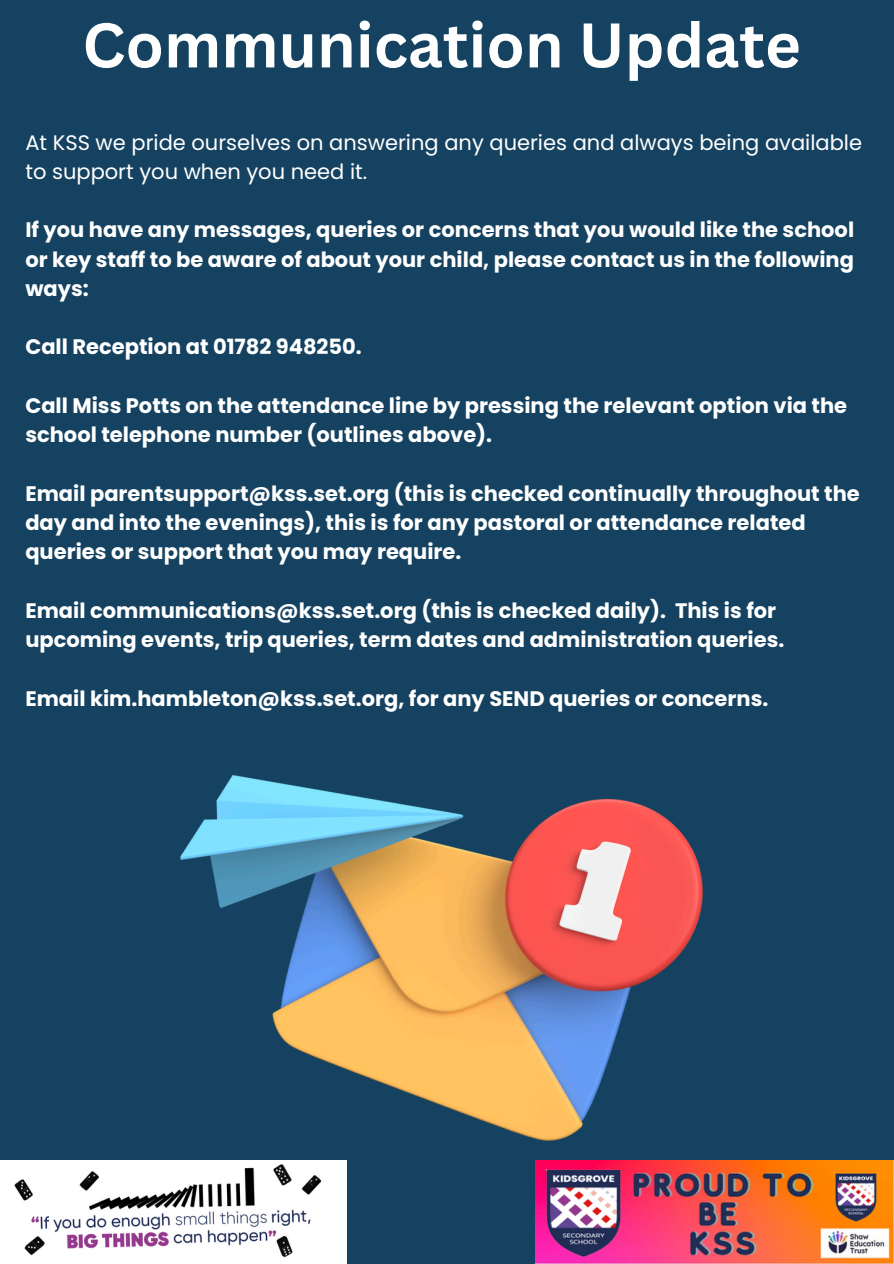
<style>
.page{position:relative;width:894px;height:1264px;background:#fff}
.page>*{position:absolute;margin:0;border:0;box-sizing:border-box;transform-origin:0 0}
.t1{font:700 61.5px "Canva Sans";color:#fff}
.t2{font:700 21px/29.2px "Poppins";color:#fff}
.t3{font:21px/29.2px "Poppins";color:#fff}
</style>
<div class="page">
<div style="left:0;top:0;width:893px;height:1263px;background:#154260"></div>
<img style="left:0;top:1160px;width:346px;height:103px">
<img style="left:535px;top:1160px;width:358px;height:102px">
<img style="left:180px;top:775px;width:522px;height:365px">
<h2 class="t1" style="left:82px;top:2px;width:719px">Communication Update</h2>
<h1 class="t3" style="left:25px;top:128px;width:838px">At KSS we pride ourselves on answering any queries and always being available to support you when you need it.</h1>
<p class="t2" style="left:25px;top:215px;width:830px;text-align:justify">If you have any messages, queries or concerns that you would like the school or key staff to be aware of about your child, please contact us in the following ways:</p>
<h2 class="t2" style="left:25px;top:332px;width:338px">Call Reception at 01782 948250.</h2>
<h2 class="t2" style="left:25px;top:391px;width:823px">Call Miss Potts on the attendance line by pressing the relevant option via the school telephone number (outlines above).</h2>
<h2 class="t2" style="left:25px;top:479px;width:835px">Email parentsupport@kss.set.org (this is checked continually throughout the day and into the evenings), this is for any pastoral or attendance related queries or support that you may require.</h2>
<h2 class="t2" style="left:25px;top:596px;width:760px">Email communications@kss.set.org (this is checked daily). This is for upcoming events, trip queries, term dates and administration queries.</h2>
<h2 class="t2" style="left:25px;top:683px;width:744px">Email kim.hambleton@kss.set.org, for any SEND queries or concerns.</h2>
</div>
